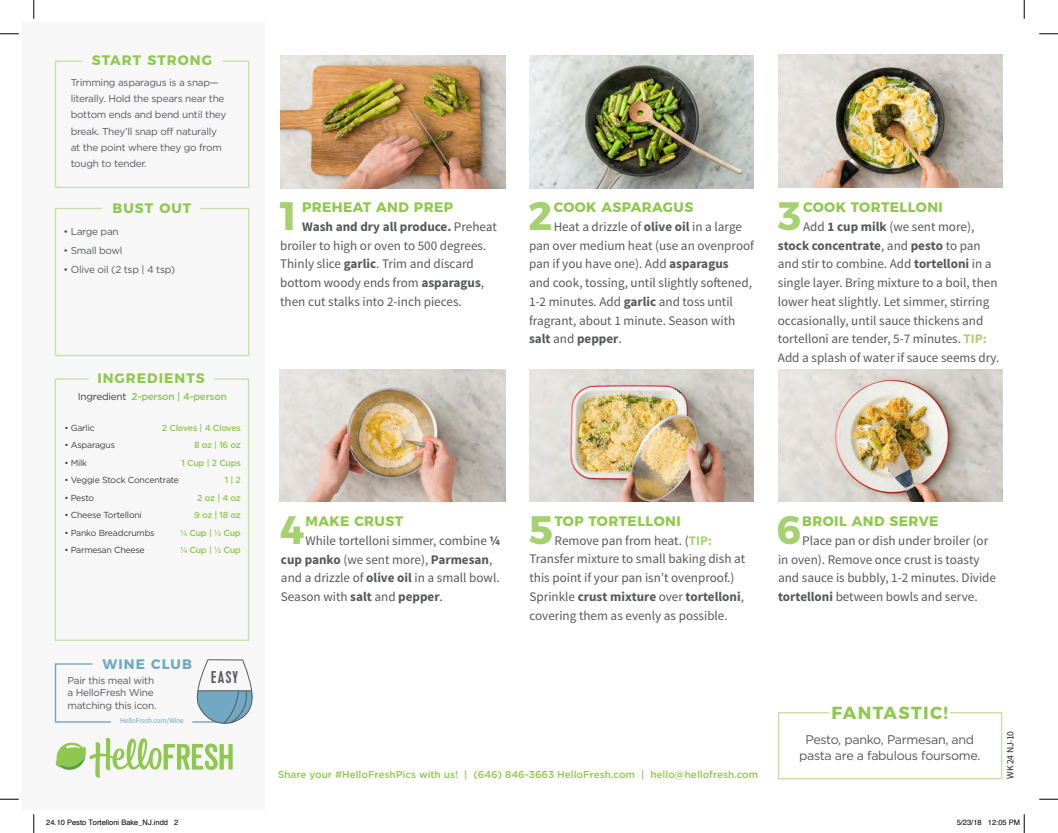
<style>
.page{position:relative;width:1058px;height:833px;background:#fff}
.page>*{position:absolute;margin:0;border:0;box-sizing:border-box;transform-origin:0 0}
.t1{font:700 39.62px "Montserrat";color:#a6d170}
.t2{font:700 17.5px "Montserrat";letter-spacing:.075em;color:#8fc84e}
.t3{font:17px "Kapra";color:#58595b}
.t4{font:700 13.75px "Montserrat";letter-spacing:.03em;color:#8fc84e}
.t5{font:700 13.75px "Montserrat";letter-spacing:.075em;color:#8fc84e}
.t6{font:700 13.75px "Montserrat";letter-spacing:.075em;color:#72a8c1}
.t7{font:13.12px/18.8px "Source Sans Pro";color:#57585a}
.t8{font:12.5px/16.8px "Gotham";letter-spacing:-.025em;color:#57585a;text-align:center}
.t9{font:10px/16.2px "Gotham";letter-spacing:-.025em;color:#57585a}
.t10{font:500 10px "Gotham";color:#8fc84e}
.t11{font:500 10px "Gotham";letter-spacing:-.025em;color:#8fc84e}
.t12{font:9.62px "Source Sans Pro";letter-spacing:-.025em;color:#231f20}
.t13{font:8.75px "Gotham";letter-spacing:-.025em;color:#3e3e3f}
.t14{font:500 8.75px/17.5px "Gotham";letter-spacing:-.025em;color:#8fc84e;text-align:right}
.t15{font:7.5px "Helvetica";color:#000}
.t16{font:7.5px "Source Sans Pro";letter-spacing:-.025em;color:#72a8c1}
.s1{font-weight:400;color:#3e3e3f}
.s2{font-weight:700}
.s3{font-size:14px}
.s4{font-weight:700;color:#a6d170}
</style>
<div class="page">
<div style="left:23px;top:23px;width:242px;height:787px;background:#f7f7f8"></div>
<img style="left:281px;top:55px;width:224px;height:133px">
<img style="left:529px;top:55px;width:225px;height:133px">
<img style="left:529px;top:369px;width:224px;height:133px">
<img style="left:280px;top:369px;width:225px;height:133px">
<img style="left:778px;top:55px;width:224px;height:132px">
<img style="left:778px;top:369px;width:224px;height:133px">
<svg style="left:54px;top:207px;width:196px;height:150px"></svg>
<svg style="left:54px;top:378px;width:196px;height:263px"></svg>
<svg style="left:54px;top:60px;width:196px;height:128px"></svg>
<svg style="left:54px;top:663px;width:57px;height:60px"></svg>
<hr style="left:193px;top:721px;width:35px;height:1px;background:#72a8c1">
<svg style="left:197px;top:659px;width:55px;height:64px"></svg>
<svg style="left:56px;top:738px;width:177px;height:39px"></svg>
<svg style="left:777px;top:712px;width:226px;height:68px"></svg>
<svg style="left:0;top:33px;width:19px;height:2px"></svg>
<svg style="left:1039px;top:33px;width:19px;height:2px"></svg>
<svg style="left:0;top:798px;width:19px;height:2px"></svg>
<svg style="left:1039px;top:798px;width:19px;height:2px"></svg>
<svg style="left:33px;top:0;width:2px;height:19px"></svg>
<svg style="left:33px;top:814px;width:2px;height:19px"></svg>
<svg style="left:1023px;top:0;width:2px;height:19px"></svg>
<svg style="left:1023px;top:814px;width:2px;height:19px"></svg>
<p class="t5" style="left:92px;top:49px;width:122px">START STRONG</p>
<p class="t9" style="left:71px;top:74px;width:157px">Trimming asparagus is a snap— literally. Hold the spears near the bottom ends and bend until they break. They’ll snap off naturally at the point where they go from tough to tender.</p>
<p class="t4" style="left:112px;top:196px;width:80px">BUST OUT</p>
<p class="t9" style="left:63px;top:223px;width:57px">• Large pan</p>
<p class="t9" style="left:63px;top:242px;width:61px">• Small bowl</p>
<p class="t9" style="left:63px;top:261px;width:113px">• Olive oil (2 tsp | 4 tsp)</p>
<p class="t5" style="left:97px;top:366px;width:109px">INGREDIENTS</p>
<p class="t11" style="left:78px;top:390px;width:151px"><span class="s1">Ingredient</span> 2-person | 4-person</p>
<p class="t14" style="left:162px;top:419px;width:80px">2 Cloves | 4 Cloves<br>8 oz | 16 oz<br>1 Cup | 2 Cups<br>1 | 2<br>2 oz | 4 oz<br>9 oz | 18 oz<br>¼ Cup | ½ Cup<br>¼ Cup | ½ Cup</p>
<p class="t13" style="left:64px;top:422px;width:32px">• Garlic</p>
<p class="t13" style="left:64px;top:439px;width:52px">• Asparagus</p>
<p class="t13" style="left:64px;top:457px;width:24px">• Milk</p>
<p class="t13" style="left:64px;top:474px;width:116px">• Veggie Stock Concentrate</p>
<p class="t13" style="left:64px;top:492px;width:31px">• Pesto</p>
<p class="t13" style="left:64px;top:509px;width:79px">• Cheese Tortelloni</p>
<p class="t13" style="left:64px;top:527px;width:92px">• Panko Breadcrumbs</p>
<p class="t13" style="left:64px;top:544px;width:82px">• Parmesan Cheese</p>
<p class="t6" style="left:103px;top:653px;width:91px">WINE CLUB</p>
<p class="t9" style="left:68px;top:673px;width:90px;line-height:12.5px">Pair this meal with a HelloFresh Wine matching this icon.</p>
<p class="t16" style="left:120px;top:716px;width:65px">HelloFresh.com/Wine</p>
<p class="t3" style="left:211px;top:667px;width:28px">EASY</p>
<h1 class="t1" style="left:276px;top:183px;width:26px">1</h1>
<p class="t4" style="left:302px;top:196px;width:152px">PREHEAT AND PREP</p>
<p class="t7" style="left:280px;top:217px;width:218px;text-indent:22px"><span class="s2">Wash and dry all produce.</span> Preheat broiler to high or oven to 500 degrees.<br>Thinly slice <span class="s2">garlic</span>. Trim and discard bottom woody ends from <span class="s2">asparagus</span>, then cut stalks into 2-inch pieces.</p>
<h1 class="t1" style="left:528px;top:183px;width:26px">2</h1>
<p class="t4" style="left:553px;top:196px;width:141px">COOK ASPARAGUS</p>
<p class="t7" style="left:529px;top:217px;width:226px;text-indent:25px">Heat a drizzle of <span class="s2">olive oil</span> in a large pan over medium heat (use an ovenproof pan if you have one). Add <span class="s2">asparagus<br></span>and cook, tossing, until slightly softened, 1-2 minutes. Add <span class="s2">garlic</span> and toss until fragrant, about 1 minute. Season with <span class="s2">salt</span> and <span class="s2">pepper</span><span class="s3">.</span></p>
<h1 class="t1" style="left:777px;top:183px;width:24px">3</h1>
<p class="t4" style="left:803px;top:196px;width:141px">COOK TORTELLONI</p>
<p class="t7" style="left:778px;top:217px;width:223px;text-indent:25px">Add <span class="s2">1 cup milk</span> (we sent more), <span class="s2">stock concentrate</span>, and <span class="s2">pesto</span> to pan and stir to combine. Add <span class="s2">tortelloni</span> in a single layer. Bring mixture to a boil, then lower heat slightly. Let simmer, stirring occasionally, until sauce thickens and tortelloni are tender, 5-7 minutes. <span class="s4">TIP:<br></span>Add a splash of water if sauce seems dry.</p>
<h1 class="t1" style="left:280px;top:497px;width:26px">4</h1>
<p class="t4" style="left:305px;top:509px;width:99px">MAKE CRUST</p>
<p class="t7" style="left:281px;top:531px;width:221px;text-indent:25px">While tortelloni simmer, combine <span class="s2">¼ cup panko</span> (we sent more), <span class="s2">Parmesan</span>, and a drizzle of <span class="s2">olive oil</span> in a small bowl.<br>Season with <span class="s2">salt</span> and <span class="s2">pepper</span><span class="s3">.</span></p>
<h1 class="t1" style="left:529px;top:497px;width:26px">5</h1>
<p class="t4" style="left:554px;top:509px;width:128px">TOP TORTELLONI</p>
<p class="t7" style="left:529px;top:531px;width:217px;text-indent:25px">Remove pan from heat. (<span class="s4">TIP:<br></span>Transfer mixture to small baking dish at this point if your pan isn’t ovenproof.)<br>Sprinkle <span class="s2">crust mixture</span> over <span class="s2">tortelloni</span>, covering them as evenly as possible.</p>
<h1 class="t1" style="left:776px;top:497px;width:26px">6</h1>
<p class="t4" style="left:802px;top:509px;width:138px">BROIL AND SERVE</p>
<p class="t7" style="left:778px;top:531px;width:219px;text-indent:24px">Place pan or dish under broiler (or in oven). Remove once crust is toasty and sauce is bubbly, 1-2 minutes. Divide <span class="s2">tortelloni</span> between bowls and serve.</p>
<p class="t10" style="left:278px;top:767px;width:482px">Share your #HelloFreshPics with us! | (646) 846-3663 HelloFresh.com | hello@hellofresh.com</p>
<h2 class="t2" style="left:831px;top:698px;width:118px">FANTASTIC!</h2>
<p class="t8" style="left:799px;top:730px;width:183px">Pesto, panko, Parmesan, and pasta are a fabulous foursome.</p>
<p class="t12" style="left:1004px;top:778px;width:49px;rotate:-90deg">WK 24 NJ-10</p>
<p class="t15" style="left:46px;top:817px;width:134px">24.10 Pesto Tortelloni Bake_NJ.indd 2</p>
<p class="t15" style="left:956px;top:817px;width:65px">5/23/18 12:05 PM</p>
</div>
